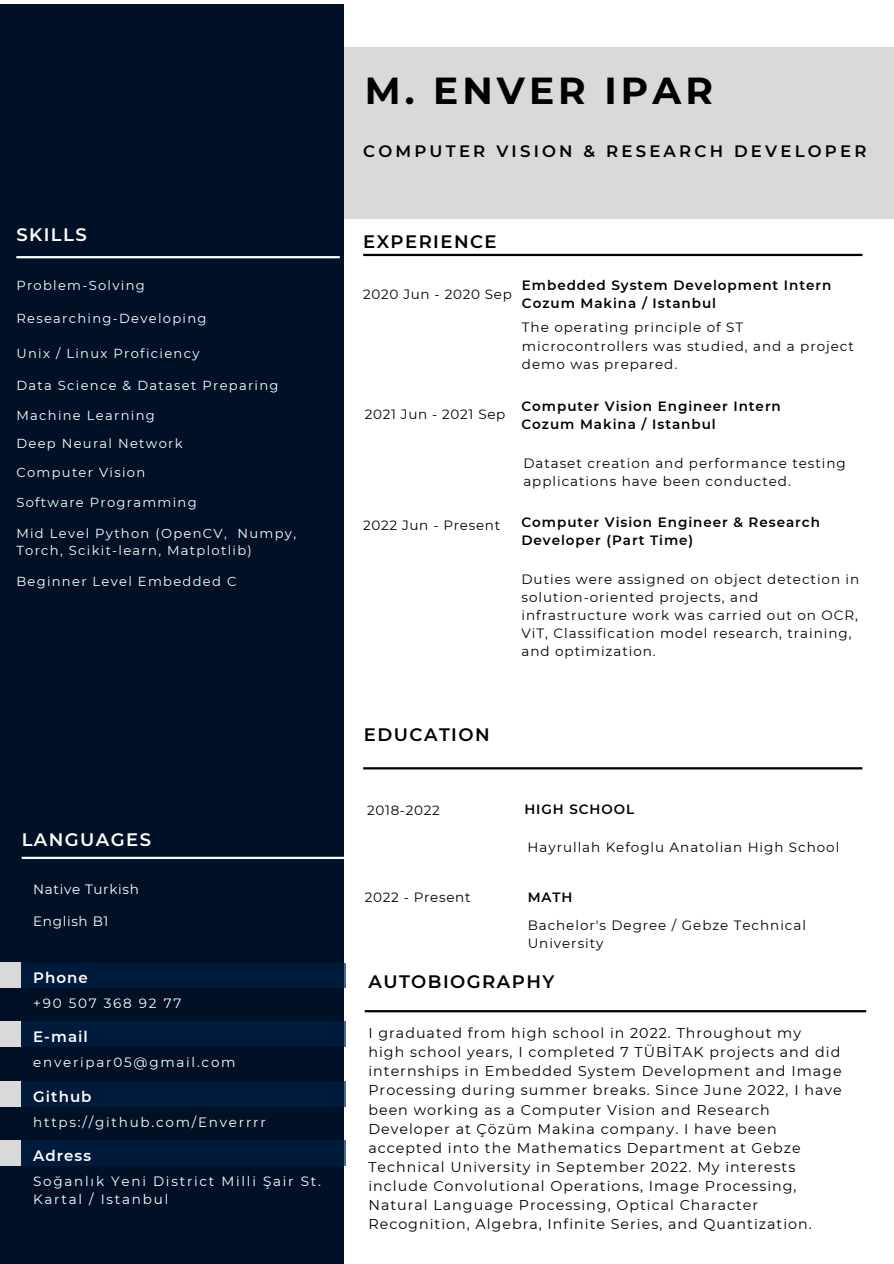
<style>
.page{position:relative;width:894px;height:1264px;background:#fff}
.page>*{position:absolute;margin:0;border:0;box-sizing:border-box;transform-origin:0 0}
.t1{font:700 37.5px "Montserrat";letter-spacing:.11em;color:#000}
.t2{font:600 18px "Montserrat";letter-spacing:.08em;color:#000}
.t3{font:600 18px "Montserrat";letter-spacing:.08em;color:#fff}
.t4{font:600 16.5px "Montserrat";letter-spacing:.195em;color:#000}
.t5{font:600 15px "Montserrat";letter-spacing:.07em;color:#fff}
.t6{font:14.25px/19.2px "Montserrat";letter-spacing:.07em;color:#000}
.t7{font:13.5px/18px "Montserrat";letter-spacing:.07em;color:#000}
.t8{font:600 13.5px/18px "Montserrat";letter-spacing:.07em;color:#000}
.t9{font:13.5px/18px "Montserrat";letter-spacing:.13em;color:#fff}
.t10{font:13.5px "Montserrat";letter-spacing:.05em;color:#000}
.t11{font:13.5px "Montserrat";letter-spacing:.05em;color:#fff}
.t12{font:13.05px/17.4px "Montserrat";letter-spacing:.1em;color:#fff}
</style>
<div class="page">
<div style="left:0;top:5px;width:343px;height:1258px;background:#001127"></div>
<div style="left:343px;top:47px;width:550px;height:172px;background:#d9d9d9"></div>
<hr style="left:363px;top:254px;width:499px;height:2px;background:#000">
<hr style="left:364px;top:1010px;width:502px;height:2px;background:#000">
<hr style="left:363px;top:767px;width:499px;height:2px;background:#000">
<hr style="left:16px;top:256px;width:324px;height:2px;background:#fff">
<div style="left:19px;top:1139px;width:326px;height:26px;background:#001a3c"></div>
<div style="left:19px;top:963px;width:326px;height:24px;background:#001a3c"></div>
<div style="left:19px;top:1021px;width:326px;height:25px;background:#001a3c"></div>
<div style="left:19px;top:1081px;width:326px;height:25px;background:#001a3c"></div>
<div style="left:0;top:962px;width:21px;height:25px;background:#d9d9d9"></div>
<div style="left:0;top:1021px;width:21px;height:25px;background:#d9d9d9"></div>
<div style="left:0;top:1081px;width:21px;height:25px;background:#d9d9d9"></div>
<div style="left:0;top:1139px;width:21px;height:26px;background:#d9d9d9"></div>
<hr style="left:22px;top:856px;width:323px;height:3px;background:#fff">
<p class="t3" style="left:16px;top:223px;width:72px">SKILLS</p>
<p class="t12" style="left:16px;top:277px;width:130px">Problem-Solvi ng</p>
<p class="t12" style="left:16px;top:310px;width:191px">Researchi ng-Developi ng</p>
<p class="t12" style="left:16px;top:344px;width:184px">Unix / Li nux Proficiency</p>
<p class="t12" style="left:16px;top:376px;width:263px">Data Science &amp; Dataset Prepari ng</p>
<p class="t12" style="left:16px;top:406px;width:140px">Machi ne Learni ng</p>
<p class="t12" style="left:16px;top:435px;width:168px">Deep Neural Network</p>
<p class="t12" style="left:16px;top:463px;width:130px">Computer Vision</p>
<p class="t12" style="left:16px;top:494px;width:182px">Software Programmi ng</p>
<p class="t12" style="left:16px;top:524px;width:281px">Mid Level Python (OpenCV, Numpy,<br>Torch, Sci kit-learn, Matplotli b)</p>
<p class="t12" style="left:16px;top:572px;width:221px">Begi nner Level Embedded C</p>
<p class="t3" style="left:22px;top:828px;width:131px">LANGUAGES</p>
<p class="t11" style="left:33px;top:880px;width:107px">Native Turkish</p>
<p class="t11" style="left:33px;top:912px;width:77px">English B1</p>
<p class="t5" style="left:33px;top:968px;width:56px">Phone</p>
<p class="t9" style="left:33px;top:994px;width:150px">+90 507 368 92 77</p>
<p class="t5" style="left:33px;top:1027px;width:56px">E-mail</p>
<p class="t9" style="left:33px;top:1053px;width:204px">enveri par05@gmai l.com</p>
<p class="t5" style="left:33px;top:1087px;width:60px">Github</p>
<p class="t9" style="left:33px;top:1113px;width:234px">https://gi thub.com/Enverrrr</p>
<p class="t5" style="left:33px;top:1146px;width:59px">Adress</p>
<p class="t9" style="left:33px;top:1171px;width:289px">Soğanlık Yeni Di strict Milli Şai r St.<br>Kartal / Istanbul</p>
<h1 class="t1" style="left:364px;top:68px;width:349px">M. ENVER IPAR</h1>
<p class="t4" style="left:363px;top:141px;width:504px">COMPUTER VISION &amp; RESEARCH DEVELOPER</p>
<p class="t2" style="left:363px;top:230px;width:135px">EXPERIENCE</p>
<p class="t10" style="left:363px;top:286px;width:150px">2020 Jun - 2020 Sep</p>
<p class="t8" style="left:522px;top:276px;width:311px">Embedded System Development Intern<br>Cozum Makina / Istanbul</p>
<p class="t7" style="left:522px;top:318px;width:333px">The operati ng pri nci ple of ST microcontrollers was studied, and a project demo was prepared.</p>
<p class="t10" style="left:364px;top:405px;width:142px">2021 Jun - 2021 Sep</p>
<p class="t8" style="left:521px;top:397px;width:261px">Computer Vision Engineer Intern<br>Cozum Makina / Istanbul</p>
<p class="t7" style="left:523px;top:454px;width:324px">Dataset creation and performance testi ng applications have been conducted.</p>
<p class="t10" style="left:363px;top:517px;width:138px">2022 Jun - Present</p>
<p class="t8" style="left:521px;top:513px;width:300px">Computer Vision Engineer &amp; Research<br>Developer (Part Time)</p>
<p class="t2" style="left:364px;top:723px;width:127px">EDUCATION</p>
<p class="t10" style="left:367px;top:802px;width:74px">2018-2022</p>
<p class="t10" style="left:364px;top:888px;width:107px">2022 - Present</p>
<p class="t7" style="left:521px;top:570px;width:339px">Duties were assigned on object detection i n solution-oriented projects, and<br>i nfrastructure work was carried out on OCR, ViT, Classification model research, trai ni ng, and opti mization.</p>
<p class="t8" style="left:524px;top:800px;width:111px">HIGH SCHOOL</p>
<p class="t7" style="left:527px;top:838px;width:313px">Hayrullah Kefoglu Anatolian High School</p>
<p class="t8" style="left:527px;top:887px;width:46px">MATH</p>
<p class="t7" style="left:527px;top:916px;width:280px">Bachelor's Degree / Gebze Technical<br>University</p>
<p class="t2" style="left:368px;top:970px;width:187px">AUTOBIOGRAPHY</p>
<p class="t6" style="left:368px;top:1023px;width:475px">I graduated from high school i n 2022. Throughout my<br>high school years, I completed 7 TÜBİTAK projects and did i nternshi ps i n Embedded System Development and Image Processi ng duri ng summer breaks. Si nce June 2022, I have been worki ng as a Computer Vision and Research Developer at Çözüm Maki na company. I have been accepted i nto the Mathematics Department at Gebze Technical University i n September 2022. My i nterests<br>i nclude Convolutional Operations, Image Processi ng, Natural Language Processi ng, Optical Character Recognition, Algebra, Infi nite Series, and Quantization.</p>
</div>
